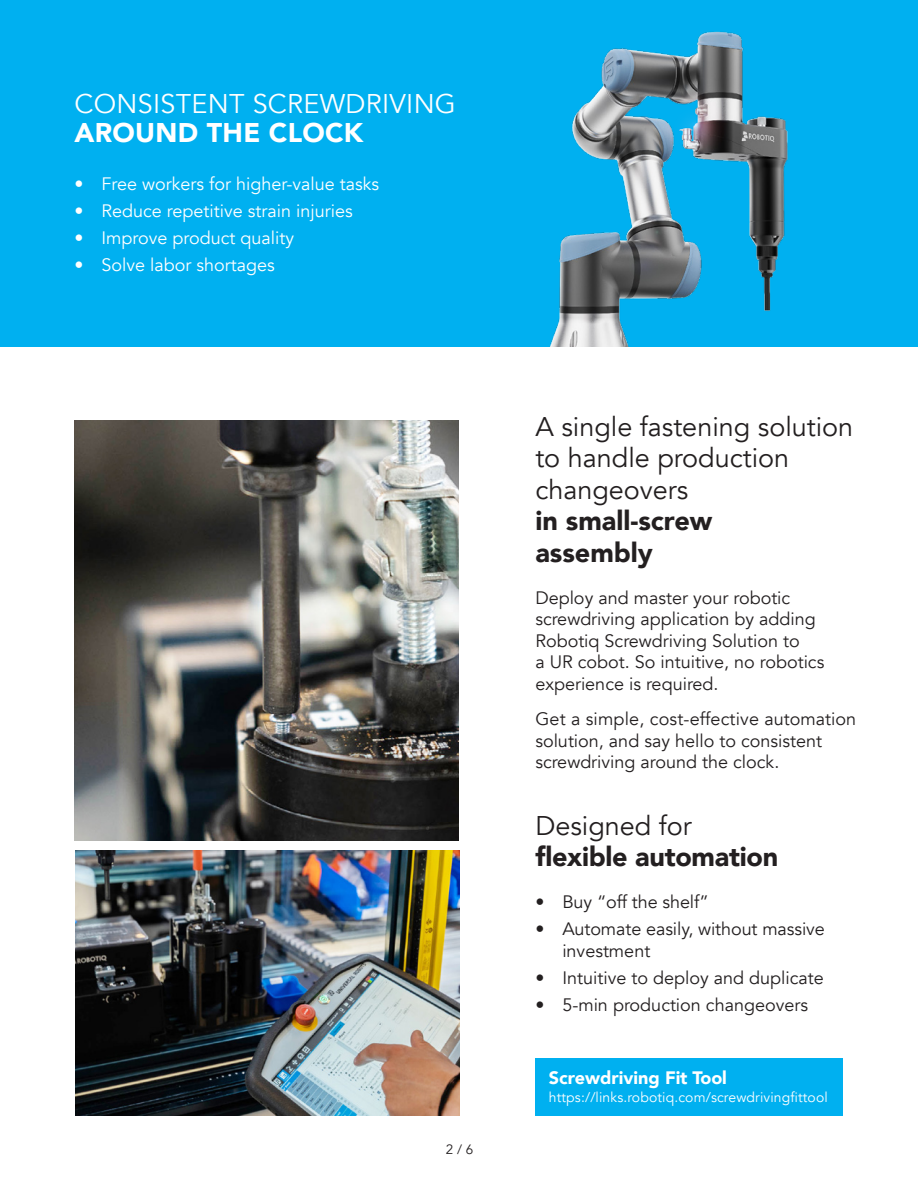
<style>
.page{position:relative;width:918px;height:1188px;background:#fff}
.page>*{position:absolute;margin:0;border:0;box-sizing:border-box;transform-origin:0 0}
.t1{font:27px/31.5px "Avenir";color:#231f20}
.t2{font:900 27px/31.5px "Avenir";letter-spacing:-.005em;color:#231f20}
.t3{font:27px "Avenir";letter-spacing:.01em;color:#fff}
.t4{font:900 27px "Avenir";letter-spacing:.01em;color:#fff}
.t5{font:18px/21.6px "Avenir";color:#231f20}
.t6{font:18px "Avenir";color:#fff}
.t7{font:900 18px "Avenir";color:#fff}
.t8{font:13.95px "Avenir";letter-spacing:.01em;color:#fff}
.t9{font:13.5px "Avenir";color:#231f20}
</style>
<div class="page">
<div style="left:0;top:0;width:918px;height:347px;background:#00b0f0"></div>
<img style="left:549px;top:31px;width:239px;height:316px">
<img style="left:75px;top:420px;width:384px;height:421px">
<img style="left:75px;top:851px;width:385px;height:264px">
<div style="left:535px;top:1059px;width:308px;height:57px;background:#00b0f0"></div>
<h1 class="t3" style="left:75px;top:88px;width:383px">CONSISTENT SCREWDRIVING</h1>
<h1 class="t4" style="left:75px;top:109px;width:290px">AROUND THE CLOCK</h1>
<p class="t6" style="left:75px;top:173px;width:306px">• Free workers for higher-value tasks</p>
<p class="t6" style="left:75px;top:200px;width:280px">• Reduce repetitive strain injuries</p>
<p class="t6" style="left:75px;top:227px;width:221px">• Improve product quality</p>
<p class="t6" style="left:75px;top:254px;width:202px">• Solve labor shortages</p>
<p class="t9" style="left:446px;top:1141px;width:29px">2 / 6</p>
<h1 class="t1" style="left:535px;top:411px;width:319px">A single fastening solution to handle production changeovers</h1>
<h1 class="t2" style="left:535px;top:505px;width:179px">in small-screw assembly</h1>
<p class="t5" style="left:535px;top:587px;width:291px">Deploy and master your robotic screwdriving application by adding<br>Robotiq Screwdriving Solution to<br>a UR cobot. So intuitive, no robotics experience is required.</p>
<p class="t5" style="left:535px;top:709px;width:322px">Get a simple, cost-effective automation solution, and say hello to consistent screwdriving around the clock.</p>
<h1 class="t1" style="left:535px;top:810px;width:158px">Designed for</h1>
<h1 class="t2" style="left:535px;top:841px;width:244px">flexible automation</h1>
<p class="t5" style="left:535px;top:892px;width:175px">• Buy “off the shelf”</p>
<p class="t5" style="left:562px;top:919px;width:264px;text-indent:-27px">• Automate easily, without massive investment</p>
<p class="t5" style="left:535px;top:967px;width:290px">• Intuitive to deploy and duplicate</p>
<p class="t5" style="left:535px;top:994px;width:274px">• 5-min production changeovers</p>
<p class="t7" style="left:549px;top:1062px;width:180px">Screwdriving Fit Tool</p>
<p class="t8" style="left:549px;top:1089px;width:280px">https://links.robotiq.com/screwdrivingfittool</p>
</div>
